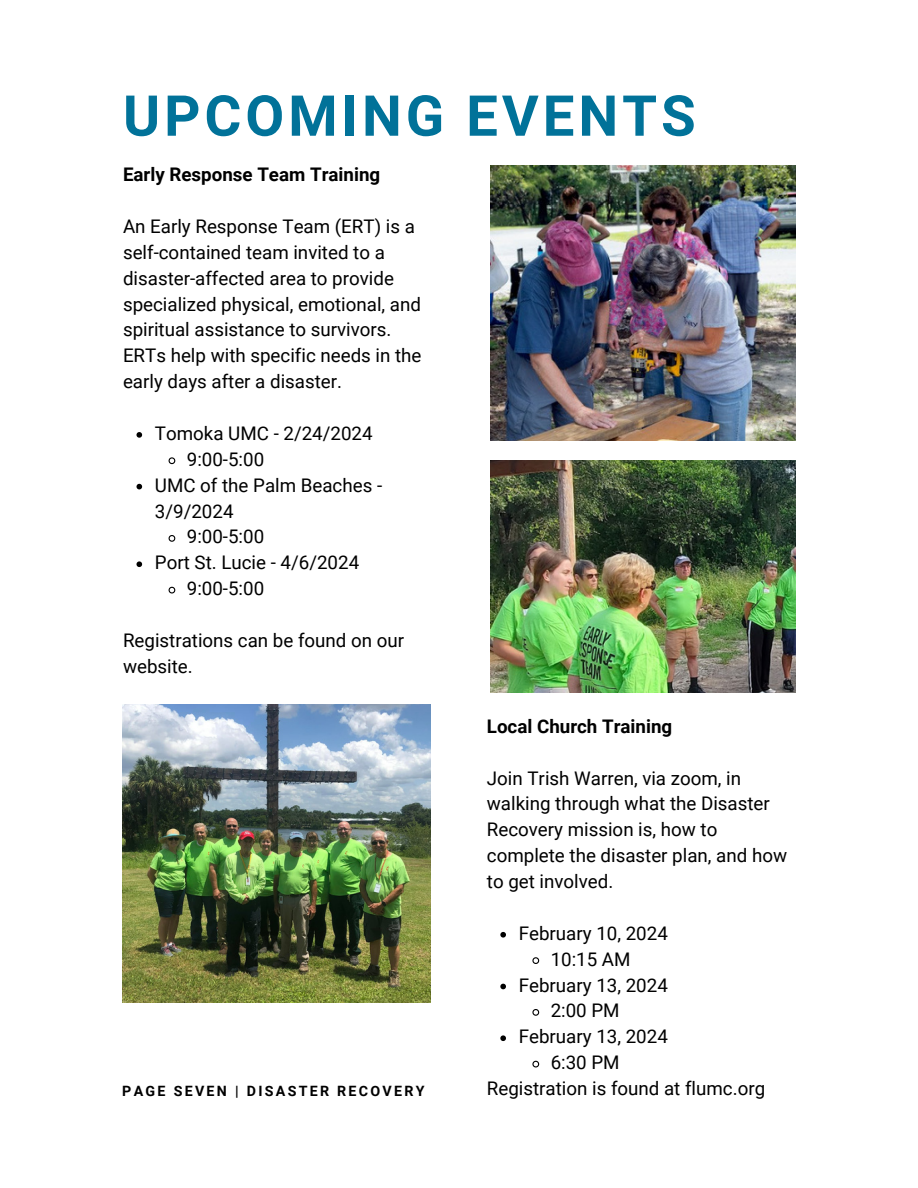
<style>
.page{position:relative;width:918px;height:1188px;background:#fff}
.page>*{position:absolute;margin:0;border:0;box-sizing:border-box;transform-origin:0 0}
.t1{font:700 56.4px "Roboto";letter-spacing:.07em;color:#017299}
.t2{font:18.75px/25.8px "Roboto";color:#000}
.t3{font:700 18.75px "Roboto";color:#000}
.t4{font:700 14.25px "Roboto";letter-spacing:.16em;color:#000}
</style>
<div class="page">
<img style="left:122px;top:705px;width:309px;height:298px">
<svg style="left:136px;top:432px;width:6px;height:6px"></svg>
<svg style="left:168px;top:457px;width:8px;height:8px"></svg>
<svg style="left:136px;top:484px;width:6px;height:5px"></svg>
<svg style="left:168px;top:535px;width:8px;height:7px"></svg>
<svg style="left:136px;top:561px;width:6px;height:6px"></svg>
<svg style="left:168px;top:586px;width:8px;height:8px"></svg>
<img style="left:490px;top:165px;width:305px;height:276px">
<svg style="left:500px;top:932px;width:6px;height:6px"></svg>
<svg style="left:532px;top:957px;width:8px;height:7px"></svg>
<svg style="left:500px;top:984px;width:6px;height:5px"></svg>
<svg style="left:532px;top:1009px;width:8px;height:7px"></svg>
<svg style="left:500px;top:1035px;width:6px;height:6px"></svg>
<svg style="left:532px;top:1060px;width:8px;height:8px"></svg>
<img style="left:490px;top:460px;width:305px;height:233px">
<p class="t1" style="left:123px;top:83px;width:574px">UPCOMING EVENTS</p>
<p class="t3" style="left:123px;top:164px;width:259px">Early Response Team Training</p>
<p class="t2" style="left:123px;top:214px;width:300px">An Early Response Team (ERT) is a self-contained team invited to a disaster-affected area to provide specialized physical, emotional, and spiritual assistance to survivors.<br>ERTs help with specific needs in the early days after a disaster.</p>
<p class="t2" style="left:155px;top:421px;width:219px">Tomoka UMC - 2/24/2024</p>
<p class="t2" style="left:187px;top:447px;width:79px">9:00-5:00</p>
<p class="t2" style="left:155px;top:472px;width:229px">UMC of the Palm Beaches -</p>
<p class="t2" style="left:155px;top:498px;width:80px">3/9/2024</p>
<p class="t2" style="left:187px;top:524px;width:79px">9:00-5:00</p>
<p class="t2" style="left:155px;top:550px;width:206px">Port St. Lucie - 4/6/2024</p>
<p class="t2" style="left:187px;top:576px;width:79px">9:00-5:00</p>
<p class="t2" style="left:123px;top:628px;width:283px">Registrations can be found on our website.</p>
<p class="t3" style="left:487px;top:715px;width:187px">Local Church Training</p>
<p class="t2" style="left:487px;top:765px;width:302px">Join Trish Warren, via zoom, in walking through what the Disaster<br>Recovery mission is, how to complete the disaster plan, and how to get involved.</p>
<p class="t2" style="left:519px;top:921px;width:151px">February 10, 2024</p>
<h2 class="t2" style="left:551px;top:946px;width:81px">10:15 AM</h2>
<h3 class="t2" style="left:519px;top:972px;width:151px">February 13, 2024</h3>
<h3 class="t2" style="left:551px;top:998px;width:70px">2:00 PM</h3>
<h3 class="t2" style="left:519px;top:1024px;width:151px">February 13, 2024</h3>
<h3 class="t2" style="left:551px;top:1050px;width:70px">6:30 PM</h3>
<h3 class="t4" style="left:122px;top:1083px;width:304px">PAGE SEVEN | DISASTER RECOVERY</h3>
<h3 class="t2" style="left:487px;top:1076px;width:280px">Registration is found at flumc.org</h3>
</div>
